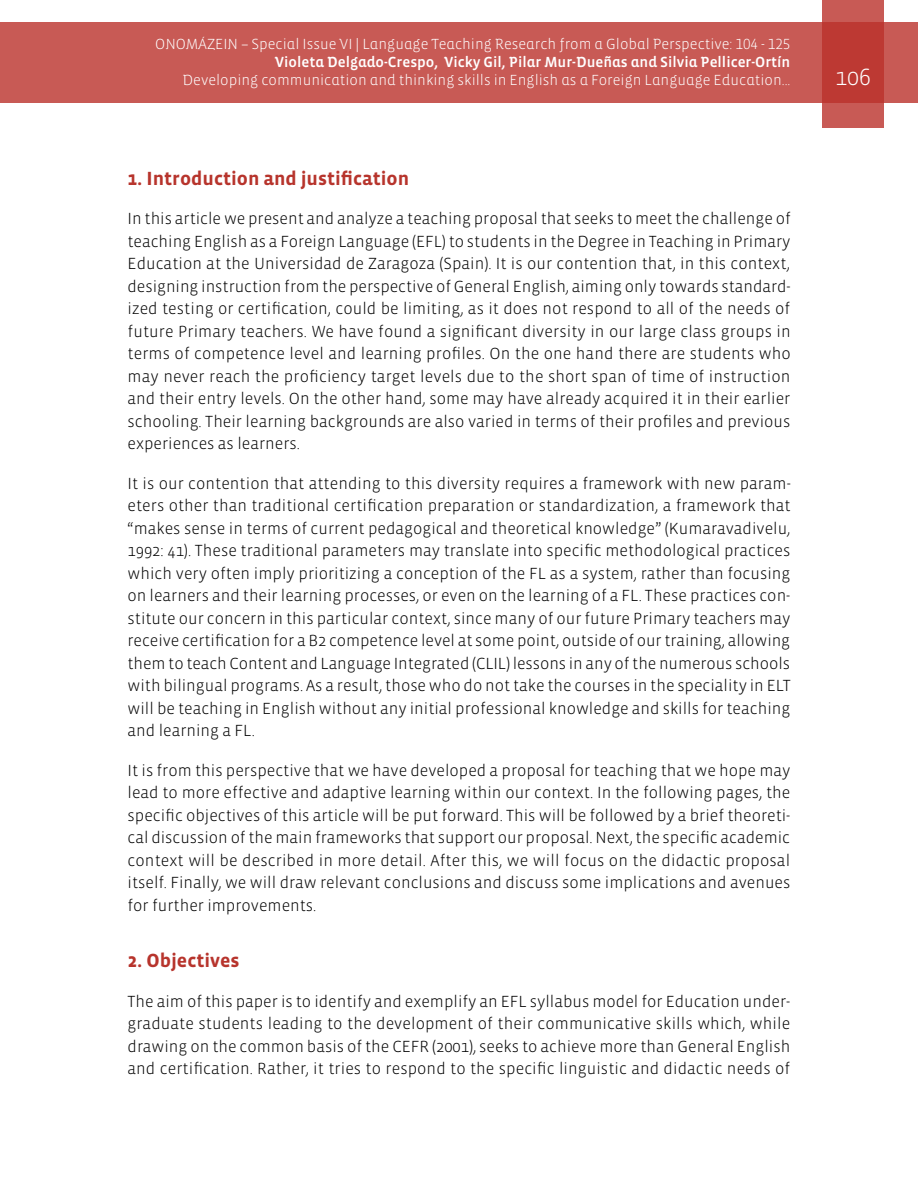
<style>
.page{position:relative;width:918px;height:1188px;background:#fff}
.page>*{position:absolute;margin:0;border:0;box-sizing:border-box;transform-origin:0 0}
.t1{font:300 24px "Vista Sans";color:#fff}
.t2{font:700 19.5px "Vista Sans";color:#b7342c}
.t3{font:300 16.5px/22.5px "Vista Sans";color:#000;text-align:justify}
.t4{font:300 15px "Vista Sans Alt";color:#fff}
.t5{font:15px "Vista Sans Alt Med";color:#fff}
</style>
<div class="page">
<div style="left:0;top:23px;width:918px;height:80px;background:#c85a55"></div>
<svg style="left:822px;top:0;width:62px;height:128px;background:#c1453f"></svg>
<p class="t4" style="left:155px;top:37px;width:637px">ONOMÁZEIN – Special Issue VI | Language Teaching Research from a Global Perspective: 104 - 125</p>
<p class="t5" style="left:275px;top:55px;width:517px">Violeta Delgado-Crespo, Vicky Gil, Pilar Mur-Dueñas and Silvia Pellicer-Ortín</p>
<p class="t4" style="left:183px;top:73px;width:609px">Developing communication and thinking skills in English as a Foreign Language Education...</p>
<h1 class="t1" style="left:835px;top:65px;width:37px">106</h1>
<p class="t2" style="left:128px;top:168px;width:283px">1. Introduction and justification</p>
<p class="t3" style="left:128px;top:208px;width:665px">In this article we present and analyze a teaching proposal that seeks to meet the challenge of teaching English as a Foreign Language (EFL) to students in the Degree in Teaching in Primary Education at the Universidad de Zaragoza (Spain). It is our contention that, in this context, designing instruction from the perspective of General English, aiming only towards standard&shy;ized testing or certification, could be limiting, as it does not respond to all of the needs of future Primary teachers. We have found a significant diversity in our large class groups in terms of competence level and learning profiles. On the one hand there are students who may never reach the proficiency target levels due to the short span of time of instruction and their entry levels. On the other hand, some may have already acquired it in their earlier schooling. Their learning backgrounds are also varied in terms of their profiles and previous experiences as learners.</p>
<p class="t3" style="left:128px;top:472px;width:665px">It is our contention that attending to this diversity requires a framework with new param&shy;eters other than traditional certification preparation or standardization, a framework that “makes sense in terms of current pedagogical and theoretical knowledge” (Kumaravadivelu, 1992: 41). These traditional parameters may translate into specific methodological practices which very often imply prioritizing a conception of the FL as a system, rather than focusing on learners and their learning processes, or even on the learning of a FL. These practices con&shy;stitute our concern in this particular context, since many of our future Primary teachers may receive certification for a B2 competence level at some point, outside of our training, allowing them to teach Content and Language Integrated (CLIL) lessons in any of the numerous schools with bilingual programs. As a result, those who do not take the courses in the speciality in ELT will be teaching in English without any initial professional knowledge and skills for teaching and learning a FL.</p>
<p class="t3" style="left:128px;top:759px;width:664px">It is from this perspective that we have developed a proposal for teaching that we hope may lead to more effective and adaptive learning within our context. In the following pages, the specific objectives of this article will be put forward. This will be followed by a brief theoreti&shy;cal discussion of the main frameworks that support our proposal. Next, the specific academic context will be described in more detail. After this, we will focus on the didactic proposal itself. Finally, we will draw relevant conclusions and discuss some implications and avenues for further improvements.</p>
<p class="t2" style="left:128px;top:951px;width:114px">2. Objectives</p>
<p class="t3" style="left:128px;top:990px;width:664px">The aim of this paper is to identify and exemplify an EFL syllabus model for Education under&shy;graduate students leading to the development of their communicative skills which, while drawing on the common basis of the CEFR (2001), seeks to achieve more than General English and certification. Rather, it tries to respond to the specific linguistic and didactic needs of</p>
</div>
